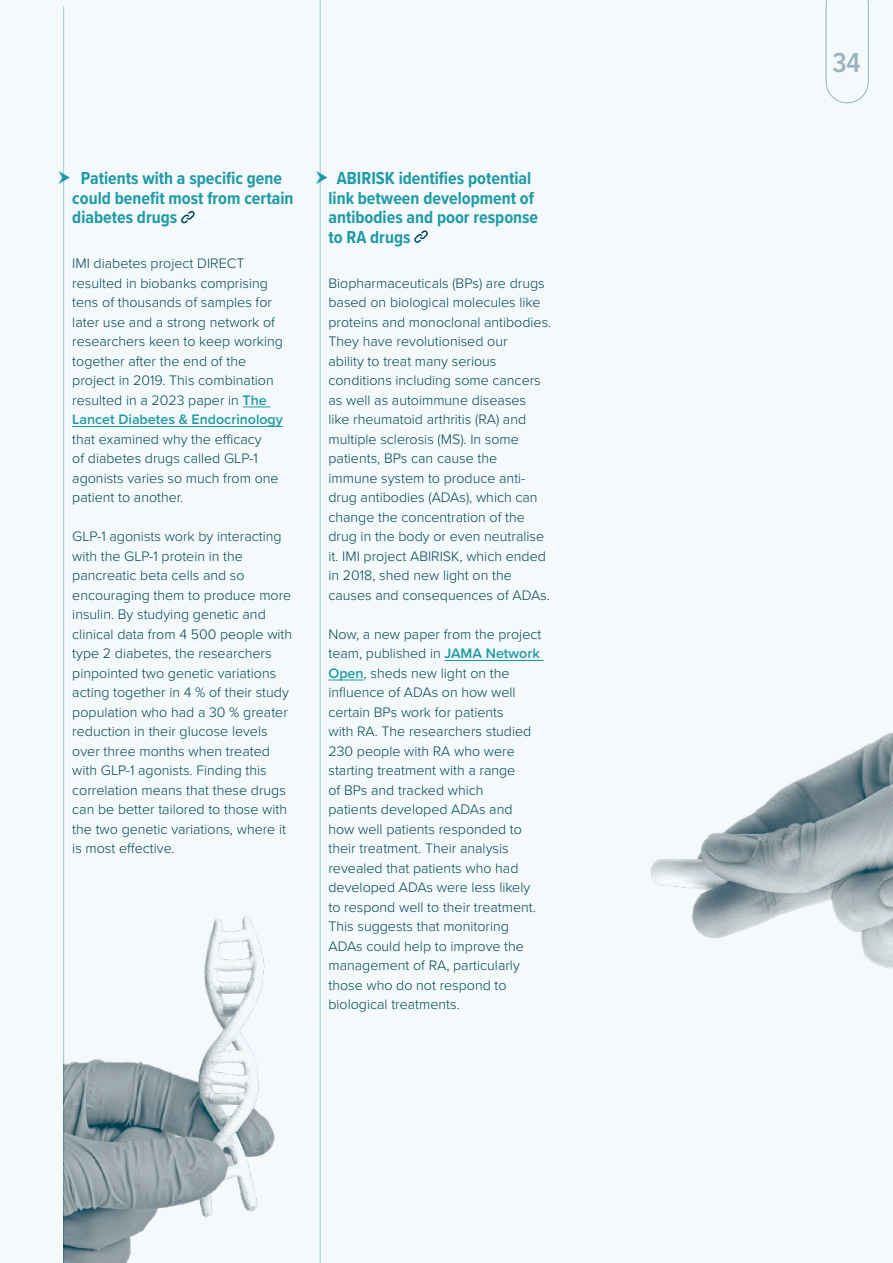
<style>
.page{position:relative;width:893px;height:1263px;background:#f4fafb}
.page>*{position:absolute;margin:0;border:0;box-sizing:border-box;transform-origin:0 0}
.t1{font:600 28.5px "Proxima Nova Cond";color:#99b4bb}
.Project_Name{font:700 18px/19.5px "Proxima Nova Cond";color:#1e9aa6}
.Text{font:300 14.25px/19.5px "Proxima Nova";color:#045}
.s1{font-weight:600;color:#1e9aa6}
</style>
<div class="page">
<svg style="left:243px;top:407px;width:28px;height:1px"></svg>
<hr style="left:72px;top:426px;width:211px;height:1px;background:#1e9aa6">
<svg style="left:181px;top:211px;width:14px;height:12px"></svg>
<hr style="left:63px;top:7px;width:1px;height:1256px;background:#8fcdd2">
<hr style="left:320px;top:0;width:1px;height:1263px;background:#8fcdd2">
<img style="left:63px;top:859px;width:212px;height:404px">
<img style="left:650px;top:733px;width:243px;height:236px">
<hr style="left:445px;top:660px;width:98px;height:1px;background:#1e9aa6">
<hr style="left:328px;top:680px;width:36px;height:1px;background:#1e9aa6">
<svg style="left:414px;top:230px;width:14px;height:13px"></svg>
<svg style="left:826px;top:0;width:42px;height:103px"></svg>
<svg style="left:63px;top:171px;width:2px;height:13px"></svg>
<svg style="left:319px;top:171px;width:2px;height:13px"></svg>
<p class="Project_Name" style="left:72px;top:168px;width:223px;text-indent:9px">Patients with a specific gene could benefit most from certain diabetes drugs</p>
<p class="Text" style="left:72px;top:253px;width:212px">IMI diabetes project DIRECT resulted in biobanks comprising tens of thousands of samples for later use and a strong network of researchers keen to keep working together after the end of the project in 2019. This combination resulted in a 2023 paper in <span class="s1">The<br>Lancet Diabetes &amp; Endocrinology </span>that examined why the efficacy<br>of diabetes drugs called GLP-1 agonists varies so much from one patient to another.</p>
<p class="Text" style="left:72px;top:526px;width:221px">GLP-1 agonists work by interacting with the GLP-1 protein in the pancreatic beta cells and so encouraging them to produce more insulin. By studying genetic and clinical data from 4 500 people with type 2 diabetes, the researchers pinpointed two genetic variations acting together in 4 % of their study population who had a 30 % greater reduction in their glucose levels over three months when treated with GLP-1 agonists. Finding this correlation means that these drugs can be better tailored to those with the two genetic variations, where it is most effective.</p>
<p class="Project_Name" style="left:328px;top:168px;width:211px;text-indent:9px">ABIRISK identifies potential link between development of antibodies and poor response to RA drugs</p>
<p class="Text" style="left:328px;top:273px;width:224px">Biopharmaceuticals (BPs) are drugs based on biological molecules like proteins and monoclonal antibodies.<br>They have revolutionised our<br>ability to treat many serious conditions including some cancers as well as autoimmune diseases<br>like rheumatoid arthritis (RA) and multiple sclerosis (MS). In some patients, BPs can cause the<br>immune system to produce anti&shy;drug antibodies (ADAs), which can change the concentration of the drug in the body or even neutralise it. IMI project ABIRISK, which ended in 2018, shed new light on the causes and consequences of ADAs.</p>
<p class="Text" style="left:328px;top:624px;width:214px">Now, a new paper from the project team, published in <span class="s1">JAMA Network<br>Open</span>, sheds new light on the influence of ADAs on how well certain BPs work for patients<br>with RA. The researchers studied<br>230 people with RA who were starting treatment with a range<br>of BPs and tracked which<br>patients developed ADAs and how well patients responded to their treatment. Their analysis revealed that patients who had developed ADAs were less likely to respond well to their treatment.<br>This suggests that monitoring<br>ADAs could help to improve the management of RA, particularly those who do not respond to biological treatments.</p>
<h1 class="t1" style="left:833px;top:42px;width:29px">34</h1>
</div>
